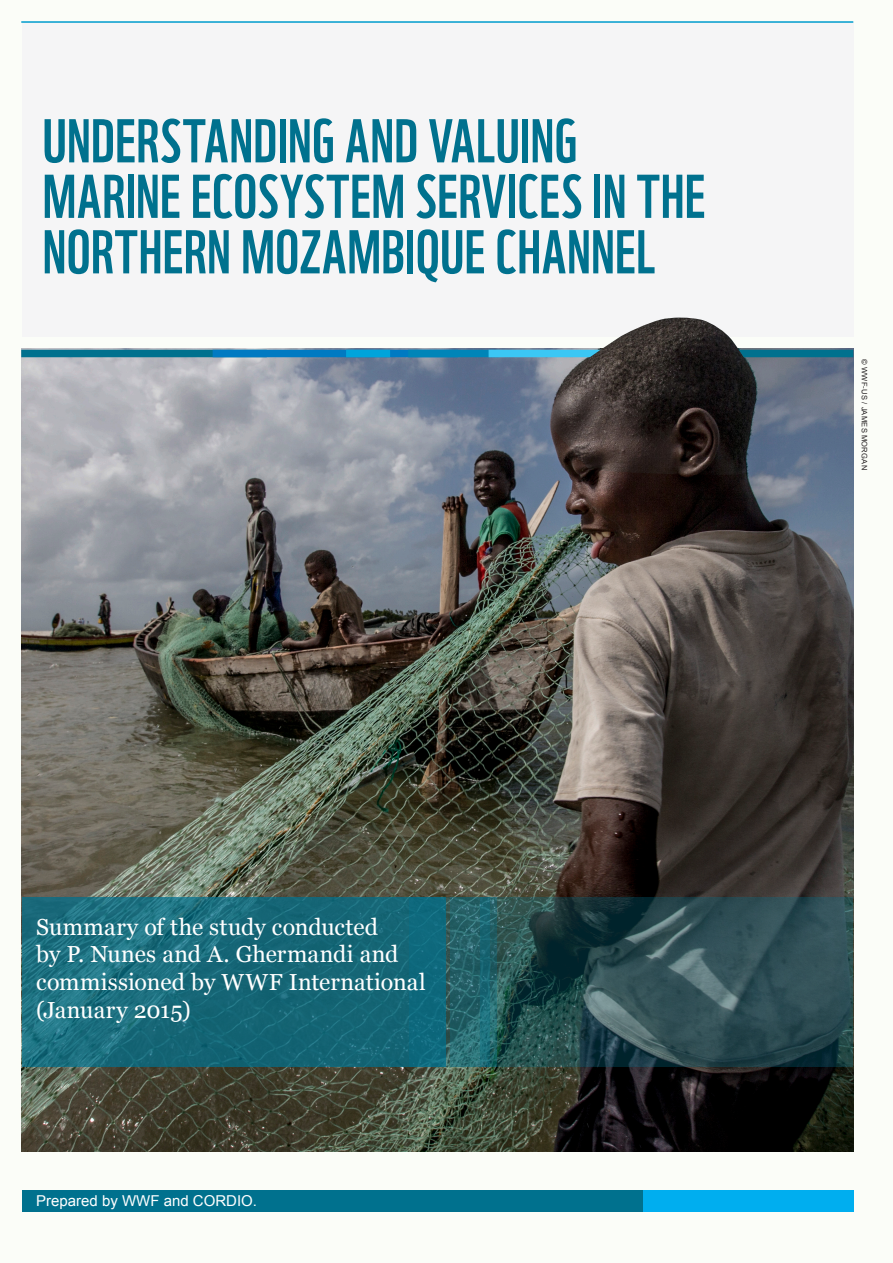
<style>
.page{position:relative;width:893px;height:1263px;background:#fbfdf8}
.page>*{position:absolute;margin:0;border:0;box-sizing:border-box;transform-origin:0 0}
.M_Main_heading{font:60px/55.5px "WWF";letter-spacing:.005em;color:#00718e}
.M_Back_page_stats{font:23.25px/27.8px "Georgia";letter-spacing:.005em;color:#fff}
.N_Footnote{font:15px "Arial";color:#fff}
.M_Photo_credit{font:7.5px "Arial";letter-spacing:.04em;color:#231f20}
</style>
<div class="page">
<img style="left:21px;top:349px;width:832px;height:803px">
<svg style="left:22px;top:897px;width:388px;height:169px;background:#186a7a"></svg>
<svg style="left:410px;top:897px;width:40px;height:169px;background:#126879"></svg>
<svg style="left:450px;top:897px;width:30px;height:169px;background:#28666d"></svg>
<svg style="left:480px;top:897px;width:373px;height:169px;background:#2b4d52"></svg>
<div style="left:22px;top:22px;width:831px;height:315px;background:#f5f5f6"></div>
<div style="left:233px;top:1191px;width:620px;height:21px;background:#00aeef"></div>
<div style="left:22px;top:1191px;width:620px;height:21px;background:#00718e"></div>
<div style="left:21px;top:350px;width:246px;height:7px;background:#00718e"></div>
<div style="left:608px;top:350px;width:245px;height:7px;background:#00718e"></div>
<div style="left:213px;top:350px;width:245px;height:7px;background:#007ac2"></div>
<div style="left:346px;top:350px;width:44px;height:7px;background:#00a4db"></div>
<div style="left:408px;top:350px;width:92px;height:7px;background:#0085b8"></div>
<div style="left:489px;top:350px;width:195px;height:7px;background:#3bc7f4"></div>
<hr style="left:21px;top:21px;width:832px;height:2px;background:#009ccd">
<img style="left:551px;top:318px;width:205px;height:159px">
<p class="M_Main_heading" style="left:43px;top:107px;width:664px">UNDERSTANDING AND VALUING<br>MARINE ECOSYSTEM SERVICES IN THE<br>NORTHERN MOZAMBIQUE CHANNEL</p>
<p class="M_Photo_credit" style="left:869px;top:359px;width:113px;rotate:90deg">© WWF-US / JAMES MORGAN</p>
<p class="M_Back_page_stats" style="left:36px;top:912px;width:391px">Summary of the study conducted<br>by P. Nunes and A. Ghermandi and commissioned by WWF International (January 2015)</p>
<p class="N_Footnote" style="left:36px;top:1191px;width:222px">Prepared by WWF and CORDIO.</p>
</div>
